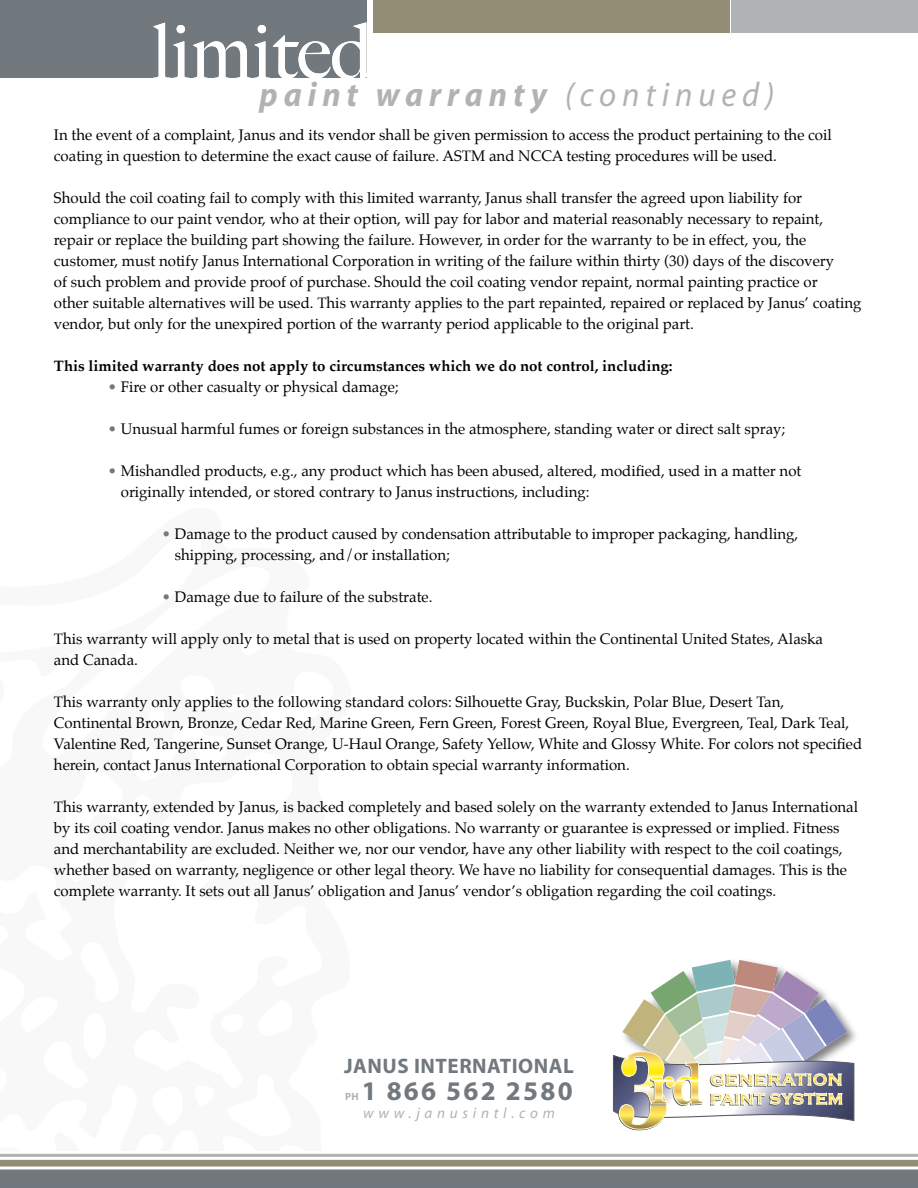
<style>
.page{position:relative;width:918px;height:1188px;background:#fff}
.page>*{position:absolute;margin:0;border:0;box-sizing:border-box;transform-origin:0 0}
.t1{font:500 77.4px "Big Caslon";color:#fff}
.t2{font:italic 700 34.2px "Myriad";letter-spacing:.18em;color:#b1b2b4;scale:.95 1}
.t3{font:700 27px "Myriad";letter-spacing:.085em;color:#72797e}
.t4{font:700 21px "Myriad";letter-spacing:.025em;color:#72797e}
.t5{font:15px/21px "Palatino";color:#000}
.t6{font:700 15px "Palatino";color:#000}
.t7{font:italic 15px "Myriad";letter-spacing:.315em;color:#b1b2b4}
.t8{font:700 10.5px "Myriad";color:#b1b2b4}
.s1{font-weight:400}
.s2{color:#72797e}
</style>
<div class="page">
<div style="left:0;top:0;width:366px;height:77px;background:#72797e"></div>
<div style="left:373px;top:0;width:356px;height:33px;background:#958e77"></div>
<div style="left:731px;top:0;width:187px;height:33px;background:#b1b2b4"></div>
<svg style="left:613px;top:960px;width:242px;height:170px"></svg>
<svg style="left:0;top:1153px;width:918px;height:35px;background:#999b9a"></svg>
<h1 class="t1" style="left:152px;top:6px;width:222px">limited</h1>
<h2 class="t2" style="left:260px;top:77px;width:544px">paint warranty <span class="s1">(continued)</span></h2>
<p class="t5" style="left:54px;top:125px;width:779px">In the event of a complaint, Janus and its vendor shall be given permission to access the product pertaining to the coil coating in question to determine the exact cause of failure. ASTM and NCCA testing procedures will be used.</p>
<p class="t5" style="left:54px;top:188px;width:809px">Should the coil coating fail to comply with this limited warranty, Janus shall transfer the agreed upon liability for compliance to our paint vendor, who at their option, will pay for labor and material reasonably necessary to repaint, repair or replace the building part showing the failure. However, in order for the warranty to be in effect, you, the customer, must notify Janus International Corporation in writing of the failure within thirty (30) days of the discovery<br>of such problem and provide proof of purchase. Should the coil coating vendor repaint, normal painting practice or<br>other suitable alternatives will be used. This warranty applies to the part repainted, repaired or replaced by Janus’ coating vendor, but only for the unexpired portion of the warranty period applicable to the original part.</p>
<p class="t6" style="left:54px;top:353px;width:620px">This limited warranty does not apply to circumstances which we do not control, including:</p>
<p class="t5" style="left:108px;top:377px;width:292px"><span class="s2">•</span> Fire or other casualty or physical damage;</p>
<p class="t5" style="left:108px;top:419px;width:679px"><span class="s2">•</span> Unusual harmful fumes or foreign substances in the atmosphere, standing water or direct salt spray;</p>
<p class="t5" style="left:121px;top:461px;width:682px;text-indent:-13px"><span class="s2">•</span> Mishandled products, e.g., any product which has been abused, altered, modified, used in a matter not originally intended, or stored contrary to Janus instructions, including:</p>
<p class="t5" style="left:175px;top:524px;width:625px;text-indent:-13px"><span class="s2">•</span> Damage to the product caused by condensation attributable to improper packaging, handling, shipping, processing, and/or installation;</p>
<p class="t5" style="left:162px;top:587px;width:272px"><span class="s2">•</span> Damage due to failure of the substrate.</p>
<p class="t5" style="left:54px;top:629px;width:771px">This warranty will apply only to metal that is used on property located within the Continental United States, Alaska and Canada.</p>
<p class="t5" style="left:54px;top:692px;width:810px">This warranty only applies to the following standard colors: Silhouette Gray, Buckskin, Polar Blue, Desert Tan, Continental Brown, Bronze, Cedar Red, Marine Green, Fern Green, Forest Green, Royal Blue, Evergreen, Teal, Dark Teal, Valentine Red, Tangerine, Sunset Orange, U-Haul Orange, Safety Yellow, White and Glossy White. For colors not specified herein, contact Janus International Corporation to obtain special warranty information.</p>
<p class="t5" style="left:54px;top:797px;width:806px">This warranty, extended by Janus, is backed completely and based solely on the warranty extended to Janus International by its coil coating vendor. Janus makes no other obligations. No warranty or guarantee is expressed or implied. Fitness and merchantability are excluded. Neither we, nor our vendor, have any other liability with respect to the coil coatings, whether based on warranty, negligence or other legal theory. We have no liability for consequential damages. This is the complete warranty. It sets out all Janus’ obligation and Janus’ vendor’s obligation regarding the coil coatings.</p>
<h3 class="t4" style="left:344px;top:1056px;width:231px">JANUS INTERNATIONAL</h3>
<p class="t8" style="left:345px;top:1091px;width:15px">ph</p>
<h3 class="t3" style="left:362px;top:1077px;width:213px">1 866 562 2580</h3>
<p class="t7" style="left:363px;top:1106px;width:193px">www.janusintl.com</p>
</div>
